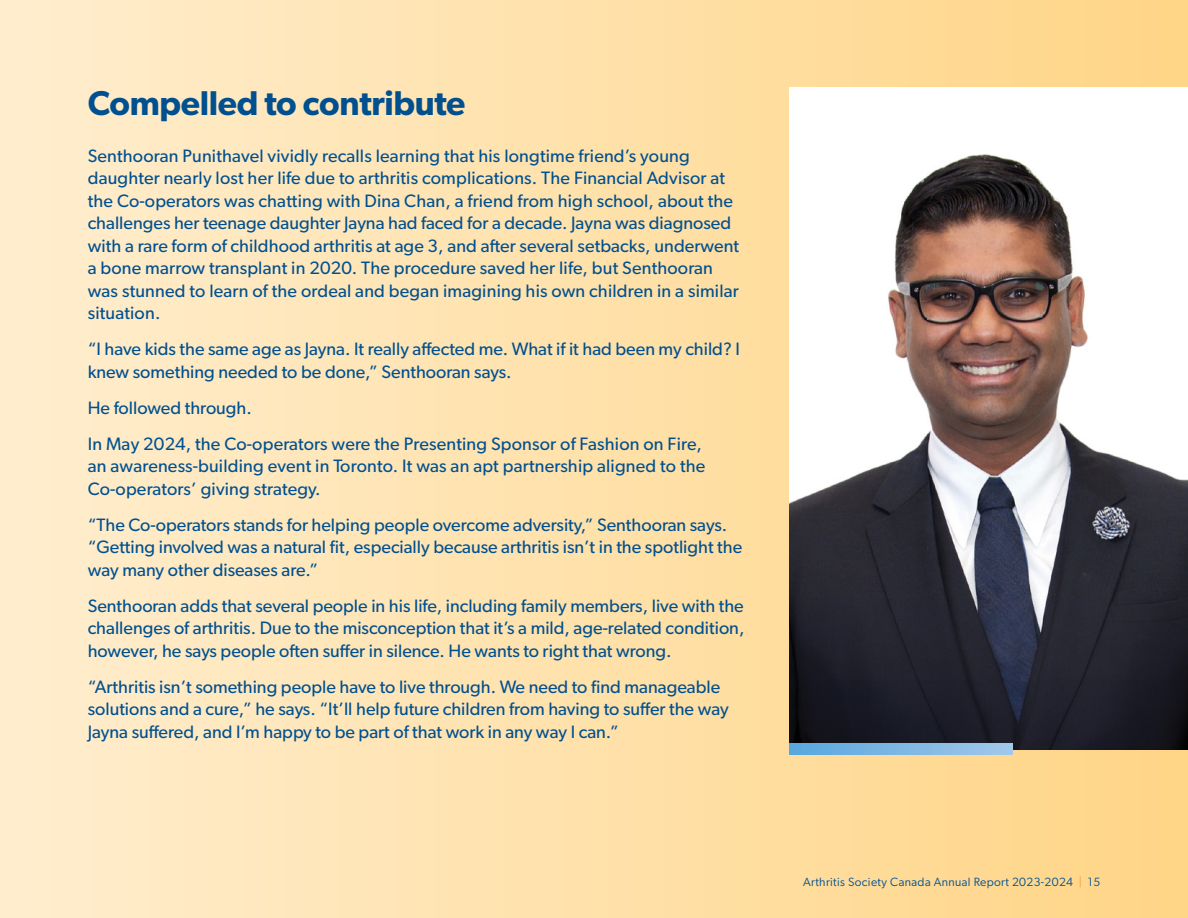
<style>
.page{position:relative;width:1188px;height:918px;background:#fff}
.page>*{position:absolute;margin:0;border:0;box-sizing:border-box;transform-origin:0 0}
.t1{font:600 34.5px "Gibson";letter-spacing:-.01em;color:#00508f}
.t2{font:18px/22.5px "Gibson";color:#00508f}
.t3{font:12px "Gibson";letter-spacing:.03em;color:#00508f}
.s1{color:#f89a34}
</style>
<div class="page">
<div style="left:0;top:0;width:1188px;height:918px;background:linear-gradient(to right,#ffedce,#ffd586)"></div>
<img style="left:790px;top:88px;width:398px;height:661px">
<svg style="left:790px;top:744px;width:222px;height:11px;background:#7db7e3"></svg>
<h1 class="t1" style="left:88px;top:83px;width:379px">Compelled to contribute</h1>
<p class="t2" style="left:88px;top:144px;width:653px">Senthooran Punithavel vividly recalls learning that his longtime friend’s young daughter nearly lost her life due to arthritis complications. The Financial Advisor at the Co-operators was chatting with Dina Chan, a friend from high school, about the challenges her teenage daughter Jayna had faced for a decade. Jayna was diagnosed with a rare form of childhood arthritis at age 3, and after several setbacks, underwent a bone marrow transplant in 2020. The procedure saved her life, but Senthooran was stunned to learn of the ordeal and began imagining his own children in a similar situation.</p>
<p class="t2" style="left:88px;top:337px;width:654px">“I have kids the same age as Jayna. It really affected me. What if it had been my child? I knew something needed to be done,” Senthooran says.</p>
<p class="t2" style="left:88px;top:389px;width:616px;line-height:36px">He followed through.<br>In May 2024, the Co-operators were the Presenting Sponsor of Fashion on Fire,</p>
<p class="t2" style="left:88px;top:454px;width:619px">an awareness-building event in Toronto. It was an apt partnership aligned to the<br>Co-operators’ giving strategy.</p>
<p class="t2" style="left:88px;top:513px;width:656px">“The Co-operators stands for helping people overcome adversity,” Senthooran says. “Getting involved was a natural fit, especially because arthritis isn’t in the spotlight the way many other diseases are.”</p>
<p class="t2" style="left:88px;top:594px;width:658px;text-align:justify">Senthooran adds that several people in his life, including family members, live with the challenges of arthritis. Due to the misconception that it’s a mild, age-related condition, however, he says people often suffer in silence. He wants to right that wrong.</p>
<p class="t2" style="left:88px;top:675px;width:643px">“Arthritis isn’t something people have to live through. We need to find manageable solutions and a cure,” he says. “It’ll help future children from having to suffer the way<br>Jayna suffered, and I’m happy to be part of that work in any way I can.”</p>
<p class="t3" style="left:803px;top:875px;width:299px">Arthritis Society Canada Annual Report 2023-2024 <span class="s1">|</span> 15</p>
</div>
